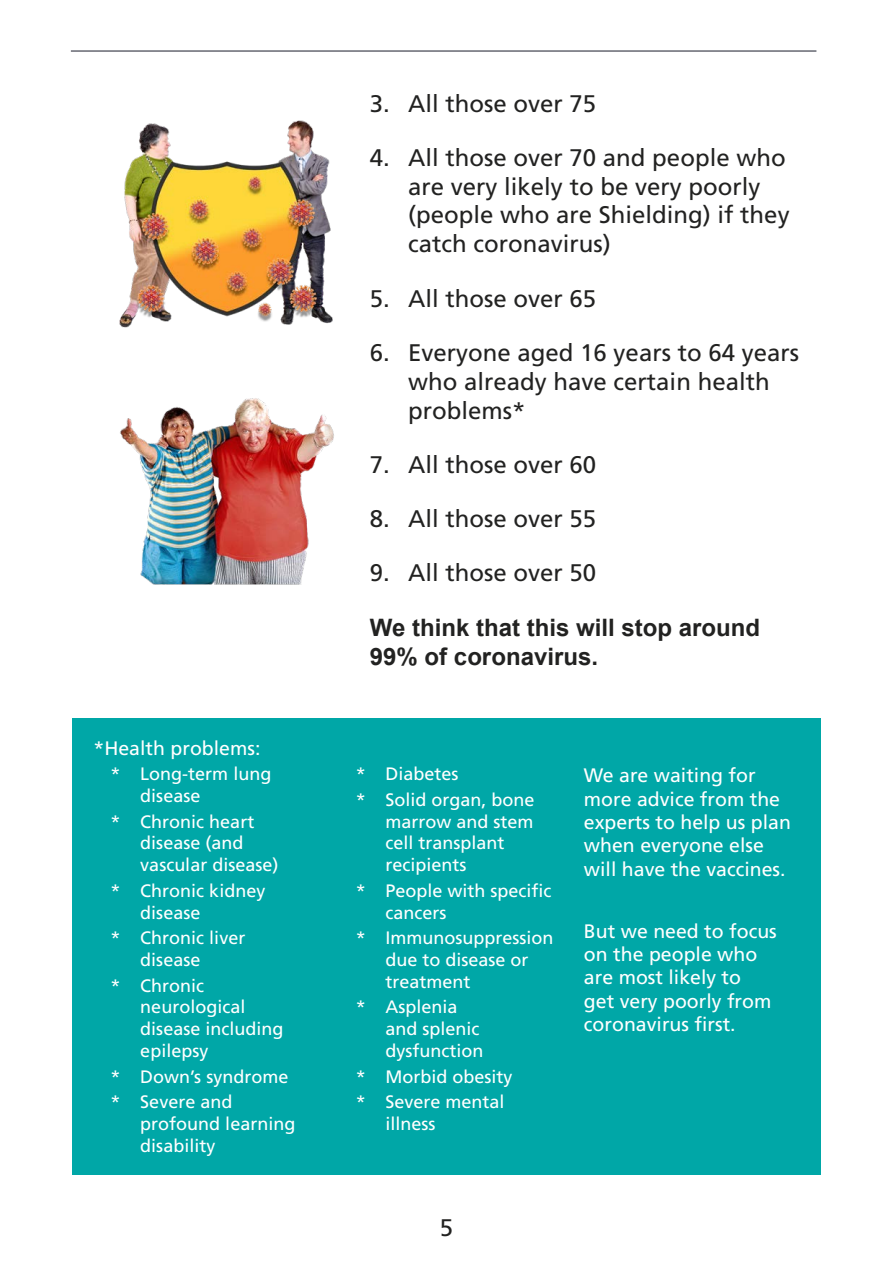
<style>
.page{position:relative;width:893px;height:1263px;background:#fff}
.page>*{position:absolute;margin:0;border:0;box-sizing:border-box;transform-origin:0 0}
.Numbered_list{font:24px/28.8px "Frutiger LT Std";color:#222221}
.Body_Text{font:700 24px/28.8px "Arial";color:#222221}
.Body_Text-2{font:19.5px/23.4px "Frutiger LT Std";color:#fff}
.numbered_list_small{font:18px/21.6px "Frutiger LT Std";color:#fff}
</style>
<div class="page">
<hr style="left:71px;top:51px;width:745px;height:1px;background:#191c2b">
<img style="left:120px;top:398px;width:214px;height:187px">
<div style="left:72px;top:719px;width:749px;height:456px;background:#00a7a7"></div>
<img style="left:119px;top:120px;width:214px;height:208px">
<p class="Body_Text-2" style="left:94px;top:736px;width:168px">*Health problems:</p>
<p class="numbered_list_small" style="left:140px;top:763px;width:133px;text-indent:-30px">* Long-term lung disease</p>
<p class="numbered_list_small" style="left:140px;top:811px;width:140px;text-indent:-30px">* Chronic heart disease (and vascular disease)</p>
<p class="numbered_list_small" style="left:140px;top:880px;width:127px;text-indent:-30px">* Chronic kidney disease</p>
<p class="numbered_list_small" style="left:140px;top:927px;width:107px;text-indent:-30px">* Chronic liver disease</p>
<p class="numbered_list_small" style="left:140px;top:975px;width:145px;text-indent:-30px">* Chronic neurological disease including epilepsy</p>
<p class="numbered_list_small" style="left:111px;top:1065px;width:179px">* Down’s syndrome</p>
<p class="numbered_list_small" style="left:140px;top:1091px;width:157px;text-indent:-30px">* Severe and profound learning disability</p>
<p class="Numbered_list" style="left:370px;top:89px;width:228px">3. All those over 75</p>
<p class="Numbered_list" style="left:408px;top:143px;width:383px;text-indent:-38px">4. All those over 70 and people who are very likely to be very poorly (people who are Shielding) if they catch coronavirus)</p>
<p class="Numbered_list" style="left:370px;top:284px;width:228px">5. All those over 65</p>
<p class="Numbered_list" style="left:408px;top:338px;width:392px;text-indent:-38px">6. Everyone aged 16 years to 64 years who already have certain health problems*</p>
<p class="Numbered_list" style="left:370px;top:450px;width:228px">7. All those over 60</p>
<p class="Numbered_list" style="left:370px;top:504px;width:228px">8. All those over 55</p>
<p class="Numbered_list" style="left:370px;top:559px;width:228px">9. All those over 50</p>
<p class="Body_Text" style="left:370px;top:613px;width:392px">We think that this will stop around<br>99% of coronavirus.</p>
<p class="numbered_list_small" style="left:356px;top:763px;width:104px">* Diabetes</p>
<p class="numbered_list_small" style="left:386px;top:789px;width:151px;text-indent:-30px">* Solid organ, bone marrow and stem cell transplant recipients</p>
<p class="numbered_list_small" style="left:386px;top:880px;width:168px;text-indent:-30px">* People with specific cancers</p>
<p class="numbered_list_small" style="left:386px;top:927px;width:170px;text-indent:-30px">* Immunosuppression due to disease or treatment</p>
<p class="numbered_list_small" style="left:386px;top:996px;width:99px;text-indent:-30px">* Asplenia and splenic dysfunction</p>
<p class="numbered_list_small" style="left:356px;top:1065px;width:158px">* Morbid obesity</p>
<p class="numbered_list_small" style="left:386px;top:1091px;width:121px;text-indent:-30px">* Severe mental illness</p>
<p class="Body_Text-2" style="left:584px;top:764px;width:208px">We are waiting for more advice from the experts to help us plan when everyone else will have the vaccines.</p>
<p class="Body_Text-2" style="left:584px;top:919px;width:194px">But we need to focus on the people who are most likely to<br>get very poorly from coronavirus first.</p>
<h1 class="Numbered_list" style="left:440px;top:1213px;width:15px">5</h1>
</div>
